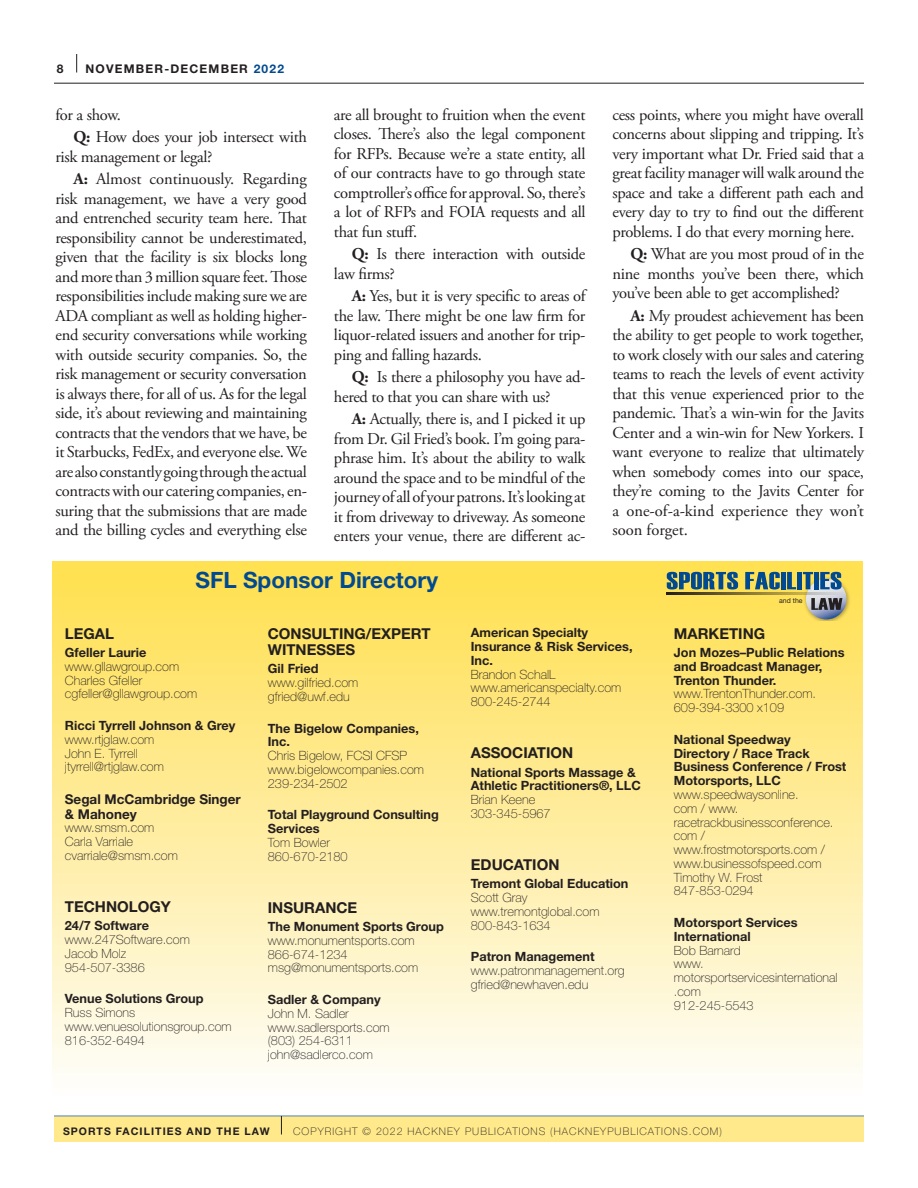
<style>
.page{position:relative;width:918px;height:1188px;background:#fff}
.page>*{position:absolute;margin:0;border:0;box-sizing:border-box;transform-origin:0 0}
.Head_1_jump{font:700 22.5px "Helvetica Neue LT Std";color:#014990}
.Ques-Answer{font:16.5px/19.5px "Adobe Garamond Pro";letter-spacing:-.02em;color:#231f20;text-align:justify}
.Sponsor_Directory_He{font:700 15px/16.2px "Helvetica Neue LT Std";color:#231f20}
.Sponsor_Directory_En{font:700 13.5px/14.5px "Helvetica Neue LT Std";color:#231f20}
.Sponsor_Directory_En-2{font:100 12.75px/13.8px "Helvetica Neue LT Std";color:#231f20}
.Sponsor_Directory_En-3{font:700 12.75px/13.8px "Helvetica Neue LT Std";color:#231f20}
.t1{font:700 12px "Helvetica Neue LT Std";letter-spacing:.1em;color:#231f20}
.t2{font:100 10.5px "Helvetica Neue LT Std";letter-spacing:.1em;color:#231f20}
.t3{font:700 10.5px "Helvetica Neue LT Std";letter-spacing:.1em;color:#231f20}
.t4{font:6.9px "Helvetica Neue LT Std";color:#231f20}
.s1{color:#014990}
.s2{font-weight:700}
.s3{font-weight:100}
</style>
<div class="page">
<svg style="left:76px;top:54px;width:1px;height:18px"></svg>
<hr style="left:54px;top:83px;width:810px;height:1px;background:#231f20">
<div style="left:54px;top:1116px;width:810px;height:26px;background:#ffe98b"></div>
<svg style="left:281px;top:1116px;width:1px;height:18px"></svg>
<div style="left:53px;top:561px;width:810px;height:537px;background:linear-gradient(to bottom,#ffde4b,#fefdfa)"></div>
<img style="left:802px;top:575px;width:51px;height:46px">
<svg style="left:806px;top:579px;width:41px;height:40px"></svg>
<svg style="left:667px;top:592px;width:176px;height:3px"></svg>
<svg style="left:811px;top:598px;width:31px;height:12px"></svg>
<svg style="left:667px;top:572px;width:71px;height:18px"></svg>
<svg style="left:745px;top:572px;width:35px;height:18px"></svg>
<div style="left:781px;top:572px;width:5px;height:17px;background:#014990"></div>
<svg style="left:787px;top:572px;width:9px;height:17px"></svg>
<div style="left:797px;top:572px;width:5px;height:17px;background:#014990"></div>
<svg style="left:803px;top:572px;width:10px;height:17px"></svg>
<div style="left:814px;top:572px;width:5px;height:17px;background:#014990"></div>
<svg style="left:820px;top:572px;width:22px;height:18px"></svg>
<p class="t1" style="left:57px;top:61px;width:8px">8</p>
<p class="t1" style="left:85px;top:61px;width:200px">NOVEMBER-DECEMBER <span class="s1">2022</span></p>
<p class="Ques-Answer" style="left:55px;top:106px;width:67px">for a show.</p>
<p class="Ques-Answer" style="left:55px;top:128px;width:253px;text-indent:18px"><span class="s2">Q:</span> How does your job intersect with risk management or legal?</p>
<p class="Ques-Answer" style="left:55px;top:170px;width:253px;text-indent:18px"><span class="s2">A:</span> Almost continuously. Regarding risk management, we have a very good and entrenched security team here. That responsibility cannot be underestimated, given that the facility is six blocks long and more than 3 million square feet. Those responsibilities include making sure we are ADA compliant as well as holding higher&shy;end security conversations while working with outside security companies. So, the risk management or security conversation is always there, for all of us. As for the legal side, it’s about reviewing and maintaining contracts that the vendors that we have, be it Starbucks, FedEx, and everyone else. We are also constantly going through the actual contracts with our catering companies, en&shy;suring that the submissions that are made and the billing cycles and everything else</p>
<p class="Ques-Answer" style="left:334px;top:106px;width:253px">are all brought to fruition when the event closes. There’s also the legal component for RFPs. Because we’re a state entity, all of our contracts have to go through state comptroller’s office for approval. So, there’s a lot of RFPs and FOIA requests and all that fun stuff.</p>
<p class="Ques-Answer" style="left:334px;top:245px;width:253px;text-indent:18px"><span class="s2">Q:</span> Is there interaction with outside law firms?</p>
<p class="Ques-Answer" style="left:334px;top:287px;width:253px;text-indent:18px"><span class="s2">A:</span> Yes, but it is very specific to areas of the law. There might be one law firm for liquor-related issuers and another for trip&shy;ping and falling hazards.</p>
<p class="Ques-Answer" style="left:334px;top:368px;width:253px;text-indent:18px"><span class="s2">Q:</span> Is there a philosophy you have ad&shy;hered to that you can share with us?</p>
<p class="Ques-Answer" style="left:334px;top:410px;width:253px;text-indent:18px"><span class="s2">A:</span> Actually, there is, and I picked it up from Dr. Gil Fried’s book. I’m going para&shy;phrase him. It’s about the ability to walk around the space and to be mindful of the journey of all of your patrons. It’s looking at it from driveway to driveway. As someone enters your venue, there are different ac-</p>
<p class="Head_1_jump" style="left:196px;top:566px;width:244px">SFL Sponsor Directory</p>
<p class="Ques-Answer" style="left:612px;top:106px;width:253px">cess points, where you might have overall concerns about slipping and tripping. It’s very important what Dr. Fried said that a great facility manager will walk around the space and take a different path each and every day to try to find out the different problems. I do that every morning here.</p>
<p class="Ques-Answer" style="left:612px;top:245px;width:253px;text-indent:18px"><span class="s2">Q:</span> What are you most proud of in the nine months you’ve been there, which you’ve been able to get accomplished?</p>
<p class="Ques-Answer" style="left:612px;top:307px;width:253px;text-indent:18px"><span class="s2">A:</span> My proudest achievement has been the ability to get people to work together, to work closely with our sales and catering teams to reach the levels of event activity that this venue experienced prior to the pandemic. That’s a win-win for the Javits Center and a win-win for New Yorkers. I want everyone to realize that ultimately when somebody comes into our space, they’re coming to the Javits Center for a one-of-a-kind experience they won’t soon forget.</p>
<p class="t4" style="left:779px;top:597px;width:25px">and the</p>
<p class="Sponsor_Directory_He" style="left:65px;top:625px;width:51px">LEGAL</p>
<p class="Sponsor_Directory_En-2" style="left:65px;top:646px;width:116px"><span class="s2">Gfeller Laurie </span>www.gllawgroup.com<br>Charles Gfeller</p>
<p class="Sponsor_Directory_En-2" style="left:65px;top:687px;width:134px">cgfeller@gllawgroup.com</p>
<p class="Sponsor_Directory_En-2" style="left:65px;top:719px;width:172px"><span class="s2">Ricci Tyrrell Johnson &amp; Grey </span>www.rtjglaw.com<br>John E. Tyrrell</p>
<p class="Sponsor_Directory_En-2" style="left:65px;top:760px;width:101px">jtyrrell@rtjglaw.com</p>
<p class="Sponsor_Directory_En" style="left:65px;top:792px;width:177px">Segal McCambridge Singer &amp; Mahoney</p>
<p class="Sponsor_Directory_En-2" style="left:65px;top:821px;width:114px">www.smsm.com<br>Carla Varriale cvarriale@smsm.com</p>
<p class="Sponsor_Directory_He" style="left:65px;top:898px;width:107px">TECHNOLOGY</p>
<p class="Sponsor_Directory_En-2" style="left:65px;top:919px;width:126px"><span class="s2">24/7 Software </span>www.247Software.com<br>Jacob Molz<br>954-507-3386</p>
<p class="Sponsor_Directory_En-2" style="left:65px;top:992px;width:168px"><span class="s2">Venue Solutions Group<br></span>Russ Simons www.venuesolutionsgroup.com<br>816-352-6494</p>
<p class="Sponsor_Directory_He" style="left:268px;top:625px;width:164px">CONSULTING/EXPERT<br>WITNESSES</p>
<p class="Sponsor_Directory_En-2" style="left:268px;top:662px;width:92px"><span class="s2">Gil Fried </span>www.gilfried.com gfried@uwf.edu</p>
<p class="Sponsor_Directory_En-2" style="left:268px;top:721px;width:158px"><span class="s2">The Bigelow Companies,<br>Inc.<br></span>Chris Bigelow, FCSI CFSP www.bigelowcompanies.com<br>239-234-2502</p>
<p class="Sponsor_Directory_En-3" style="left:268px;top:808px;width:172px">Total Playground Consulting<br>Services<br><span class="s3">Tom Bowler<br>860-670-2180</span></p>
<p class="Sponsor_Directory_He" style="left:268px;top:899px;width:91px">INSURANCE</p>
<p class="Sponsor_Directory_En-2" style="left:268px;top:920px;width:177px"><span class="s2">The Monument Sports Group </span>www.monumentsports.com<br>866-674-1234 msg@monumentsports.com</p>
<p class="Sponsor_Directory_En-2" style="left:268px;top:993px;width:123px"><span class="s2">Sadler &amp; Company<br></span>John M. Sadler www.sadlersports.com (803) 254-6311 john@sadlerco.com</p>
<p class="Sponsor_Directory_En-2" style="left:471px;top:626px;width:163px"><span class="s2">American Specialty<br>Insurance &amp; Risk Services,<br>Inc.<br></span>Brandon SchalL www.americanspecialty.com<br>800-245-2744</p>
<p class="Sponsor_Directory_He" style="left:471px;top:745px;width:104px">ASSOCIATION</p>
<p class="Sponsor_Directory_En-3" style="left:471px;top:765px;width:172px">National Sports Massage &amp;<br>Athletic Practitioners®, LLC<br><span class="s3">Brian Keene<br>303-345-5967</span></p>
<p class="Sponsor_Directory_He" style="left:471px;top:856px;width:90px">EDUCATION</p>
<p class="Sponsor_Directory_En-2" style="left:471px;top:877px;width:159px"><span class="s2">Tremont Global Education<br></span>Scott Gray www.tremontglobal.com<br>800-843-1634</p>
<p class="Sponsor_Directory_En-2" style="left:471px;top:950px;width:155px"><span class="s2">Patron Management </span>www.patronmanagement.org gfried@newhaven.edu</p>
<p class="Sponsor_Directory_He" style="left:674px;top:625px;width:93px">MARKETING</p>
<p class="Sponsor_Directory_En-3" style="left:674px;top:645px;width:172px">Jon Mozes–Public Relations and Broadcast Manager,<br>Trenton Thunder. <span class="s3">www.TrentonThunder.com.<br>609-394-3300 x109</span></p>
<p class="Sponsor_Directory_En-2" style="left:674px;top:733px;width:174px"><span class="s2">National Speedway<br>Directory / Race Track<br>Business Conference / Frost<br>Motorsports, LLC </span>www.speedwaysonline.<br>com / www. racetrackbusinessconference. com / www.frostmotorsports.com / www.businessofspeed.com</p>
<p class="Sponsor_Directory_En-2" style="left:674px;top:870px;width:90px">Timothy W. Frost<br>847-853-0294</p>
<p class="Sponsor_Directory_En-2" style="left:674px;top:916px;width:165px"><span class="s2">Motorsport Services<br>International<br></span>Bob Barnard<br>www. motorsportservicesinternational .com<br>912-245-5543</p>
<p class="t3" style="left:63px;top:1124px;width:208px">SPORTS FACILITIES AND THE LAW</p>
<p class="t2" style="left:293px;top:1125px;width:430px">COPYRIGHT © 2022 HACKNEY PUBLICATIONS (HACKNEYPUBLICATIONS.COM)</p>
</div>
